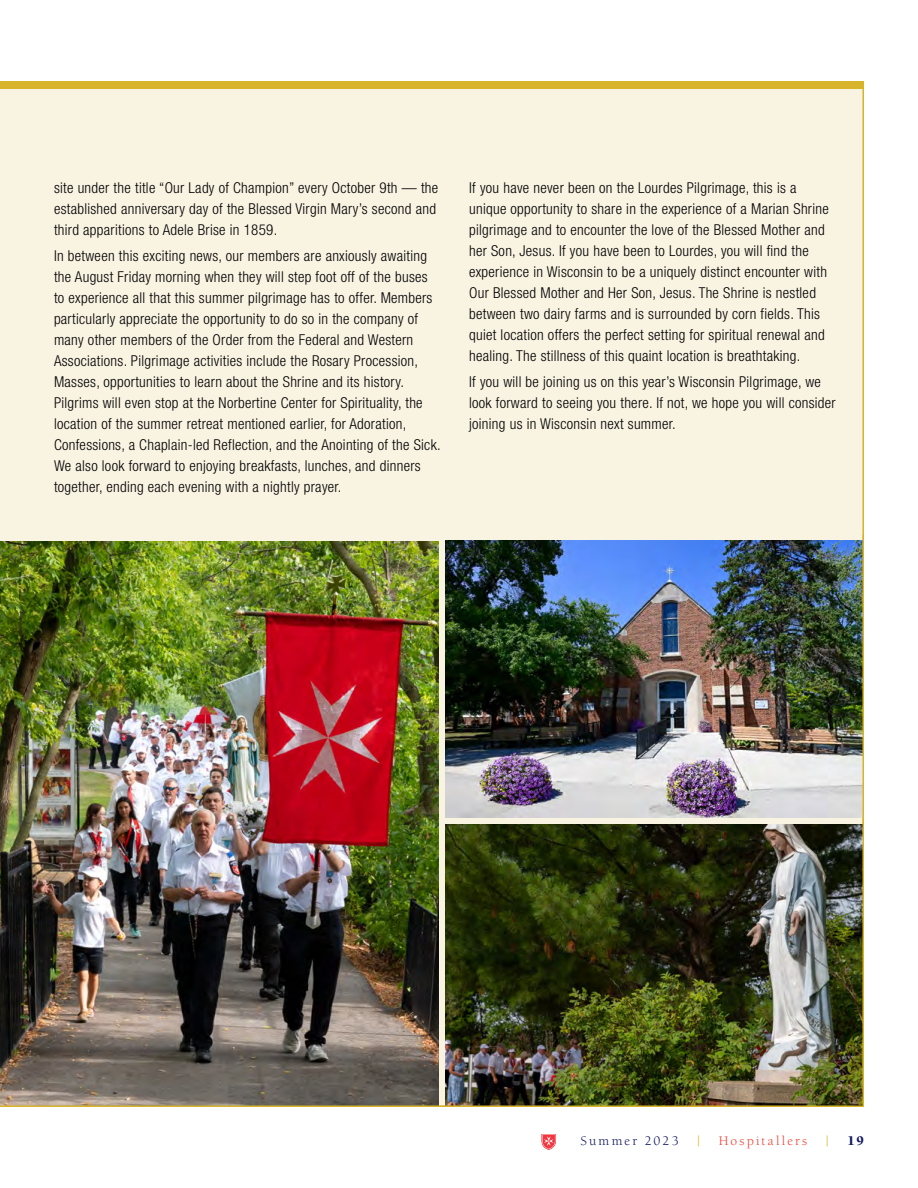
<style>
.page{position:relative;width:918px;height:1188px;background:#fff}
.page>*{position:absolute;margin:0;border:0;box-sizing:border-box;transform-origin:0 0}
.t1{font:300 condensed 15px/21px "Helvetica Neue LT Std";letter-spacing:.02em;color:#000}
.t2{font:13.5px "Berkeley Std";letter-spacing:.16em;color:#ef4135}
.t3{font:13.5px "Berkeley Std";letter-spacing:.155em;color:#11175e}
.t4{font:13.5px "Berkeley Std";color:#d8b42a}
.t5{font:900 13.5px "Berkeley Std";color:#11175e}
</style>
<div class="page">
<svg style="left:542px;top:1134px;width:14px;height:16px"></svg>
<div style="left:0;top:88px;width:864px;height:1018px;background:#f9f3e2"></div>
<div style="left:0;top:81px;width:864px;height:7px;background:#d8b42a"></div>
<img style="left:0;top:541px;width:439px;height:565px">
<img style="left:446px;top:541px;width:416px;height:276px">
<img style="left:446px;top:824px;width:416px;height:282px">
<hr style="left:862px;top:535px;width:2px;height:572px;background:#d8b42a">
<hr style="left:0;top:1106px;width:864px;height:1px;background:#d8b42a">
<p class="t1" style="left:54px;top:177px;width:386px">site under the title “Our Lady of Champion” every October 9th — the established anniversary day of the Blessed Virgin Mary’s second and third apparitions to Adele Brise in 1859.</p>
<p class="t1" style="left:54px;top:245px;width:388px">In between this exciting news, our members are anxiously awaiting the August Friday morning when they will step foot off of the buses to experience all that this summer pilgrimage has to offer. Members particularly appreciate the opportunity to do so in the company of many other members of the Order from the Federal and Western Associations. Pilgrimage activities include the Rosary Procession, Masses, opportunities to learn about the Shrine and its history.<br>Pilgrims will even stop at the Norbertine Center for Spirituality, the location of the summer retreat mentioned earlier, for Adoration, Confessions, a Chaplain-led Reflection, and the Anointing of the Sick.<br>We also look forward to enjoying breakfasts, lunches, and dinners together, ending each evening with a nightly prayer.</p>
<p class="t1" style="left:469px;top:177px;width:361px">If you have never been on the Lourdes Pilgrimage, this is a unique opportunity to share in the experience of a Marian Shrine pilgrimage and to encounter the love of the Blessed Mother and her Son, Jesus. If you have been to Lourdes, you will find the experience in Wisconsin to be a uniquely distinct encounter with Our Blessed Mother and Her Son, Jesus. The Shrine is nestled between two dairy farms and is surrounded by corn fields. This quiet location offers the perfect setting for spiritual renewal and healing. The stillness of this quaint location is breathtaking.</p>
<p class="t1" style="left:469px;top:371px;width:368px">If you will be joining us on this year’s Wisconsin Pilgrimage, we look forward to seeing you there. If not, we hope you will consider joining us in Wisconsin next summer.</p>
<p class="t3" style="left:581px;top:1134px;width:100px">Summer 2023</p>
<p class="t4" style="left:697px;top:1134px;width:4px">|</p>
<p class="t2" style="left:719px;top:1134px;width:90px">Hospitallers</p>
<p class="t4" style="left:826px;top:1134px;width:4px">|</p>
<p class="t5" style="left:847px;top:1134px;width:18px">19</p>
</div>
